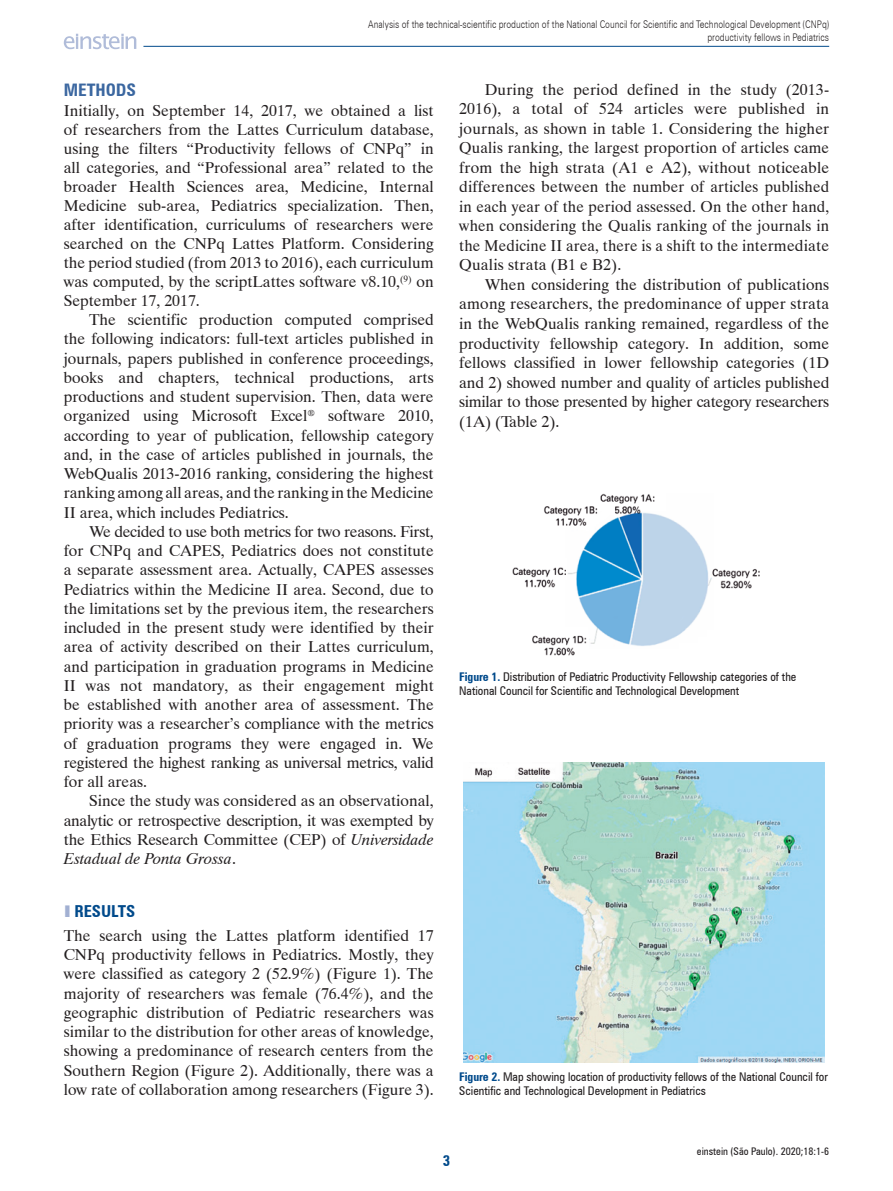
<style>
.page{position:relative;width:893px;height:1191px;background:#fff}
.page>*{position:absolute;margin:0;border:0;box-sizing:border-box;transform-origin:0 0}
.t1{font:700 condensed 17.25px "Zurich BT";color:#3b67a0}
.t2{font:700 condensed 16.5px "Zurich BT";color:#004a8b}
.t3{font:15.75px/19.2px "Dutch 801 BT";color:#231f20;text-align:justify}
.t4{font:700 condensed 15px "Zurich BT";color:#004a8b}
.t5{font:condensed 12px/14.2px "Zurich BT";color:#231f20}
.t6{font:300 10.5px/12.6px "Zurich BT";color:#231f20;text-align:right;scale:.8 1}
.t7{font:condensed 10.5px "Zurich BT";color:#231f20}
.s1{font-style:italic}
.s2{color:#a2b0d2}
.s3{font-weight:700;color:#004a8b}
</style>
<div class="page">
<svg style="left:64px;top:34px;width:72px;height:15px"></svg>
<hr style="left:143px;top:46px;width:686px;height:1px;background:#004a8b">
<img style="left:512px;top:493px;width:248px;height:163px">
<img style="left:463px;top:762px;width:362px;height:300px">
<p class="t6" style="left:368px;top:18px;width:578px">Analysis of the technical-scientific production of the National Council for Scientific and Technological Development (CNPq) productivity fellows in Pediatrics</p>
<p class="t1" style="left:64px;top:79px;width:74px">METHODS</p>
<p class="t3" style="left:64px;top:100px;width:371px">Initially, on September 14, 2017, we obtained a list of researchers from the Lattes Curriculum database, using the filters “Productivity fellows of CNPq” in all categories, and “Professional area” related to the broader Health Sciences area, Medicine, Internal Medicine sub-area, Pediatrics specialization. Then, after identification, curriculums of researchers were searched on the CNPq Lattes Platform. Considering the period studied (from 2013 to 2016), each curriculum was computed, by the scriptLattes software v8.10,<sup>(9)</sup> on September 17, 2017.</p>
<p class="t3" style="left:64px;top:310px;width:371px;text-indent:26px">The scientific production computed comprised the following indicators: full-text articles published in journals, papers published in conference proceedings, books and chapters, technical productions, arts productions and student supervision. Then, data were organized using Microsoft Excel<sup>®</sup> software 2010, according to year of publication, fellowship category and, in the case of articles published in journals, the WebQualis 2013-2016 ranking, considering the highest ranking among all areas, and the ranking in the Medicine II area, which includes Pediatrics.</p>
<p class="t3" style="left:64px;top:521px;width:372px;text-indent:26px">We decided to use both metrics for two reasons. First, for CNPq and CAPES, Pediatrics does not constitute a separate assessment area. Actually, CAPES assesses Pediatrics within the Medicine II area. Second, due to the limitations set by the previous item, the researchers included in the present study were identified by their area of activity described on their Lattes curriculum, and participation in graduation programs in Medicine II was not mandatory, as their engagement might be established with another area of assessment. The priority was a researcher’s compliance with the metrics of graduation programs they were engaged in. We registered the highest ranking as universal metrics, valid for all areas.</p>
<p class="t3" style="left:64px;top:791px;width:371px;text-indent:26px">Since the study was considered as an observational, analytic or retrospective description, it was exempted by the Ethics Research Committee (CEP) of <span class="s1">Universidade Estadual de Ponta Grossa</span>.</p>
<p class="t2" style="left:64px;top:901px;width:73px"><span class="s2">❚</span> RESULTS</p>
<p class="t3" style="left:64px;top:925px;width:371px">The search using the Lattes platform identified 17<br>CNPq productivity fellows in Pediatrics. Mostly, they were classified as category 2 (52.9%) (Figure 1). The majority of researchers was female (76.4%), and the geographic distribution of Pediatric researchers was similar to the distribution for other areas of knowledge, showing a predominance of research centers from the Southern Region (Figure 2). Additionally, there was a low rate of collaboration among researchers (Figure 3).</p>
<p class="t3" style="left:459px;top:80px;width:372px;text-indent:26px">During the period defined in the study (2013- 2016), a total of 524 articles were published in journals, as shown in table 1. Considering the higher Qualis ranking, the largest proportion of articles came from the high strata (A1 e A2), without noticeable differences between the number of articles published in each year of the period assessed. On the other hand, when considering the Qualis ranking of the journals in the Medicine II area, there is a shift to the intermediate Qualis strata (B1 e B2).</p>
<p class="t3" style="left:459px;top:275px;width:371px;text-indent:26px">When considering the distribution of publications among researchers, the predominance of upper strata in the WebQualis ranking remained, regardless of the productivity fellowship category. In addition, some fellows classified in lower fellowship categories (1D and 2) showed number and quality of articles published similar to those presented by higher category researchers (1A) (Table 2).</p>
<p class="t5" style="left:459px;top:669px;width:339px"><span class="s3">Figure 1.</span> Distribution of Pediatric Productivity Fellowship categories of the<br>National Council for Scientific and Technological Development</p>
<p class="t5" style="left:459px;top:1069px;width:370px"><span class="s3">Figure 2.</span> Map showing location of productivity fellows of the National Council for<br>Scientific and Technological Development in Pediatrics</p>
<p class="t4" style="left:443px;top:1151px;width:9px">3</p>
<p class="t7" style="left:697px;top:1144px;width:134px">einstein (São Paulo). 2020;18:1-6</p>
</div>
